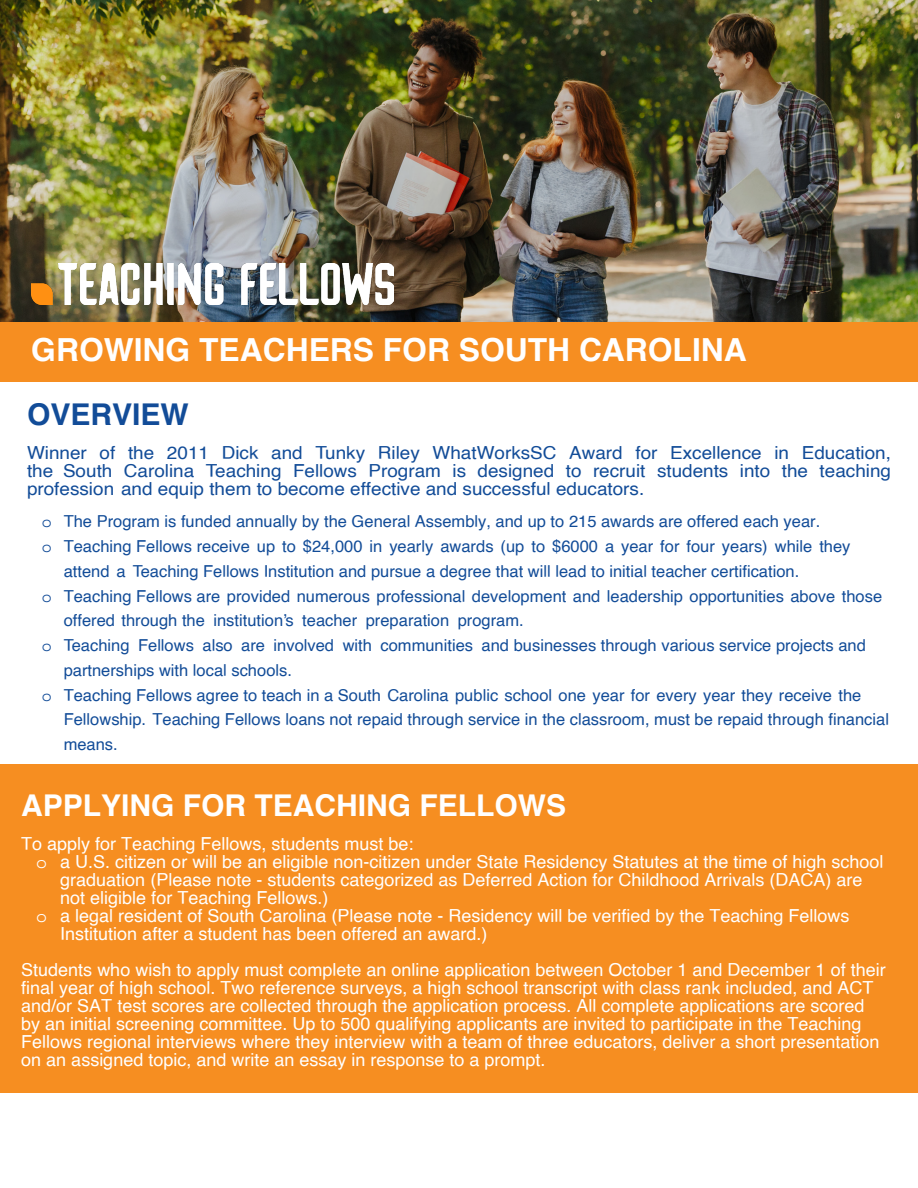
<style>
.page{position:relative;width:918px;height:1188px;background:#fff}
.page>*{position:absolute;margin:0;border:0;box-sizing:border-box;transform-origin:0 0}
.t1{font:700 31.8px "Helvetica";color:#fff}
.t2{font:700 30px "Helvetica";color:#fff}
.t3{font:700 30px "Helvetica";color:#124c98}
.t4{font:18px/18px "Helvetica";color:#fff}
.t5{font:18px/18px "Helvetica";color:#124c98;text-align:justify;scale:1.05 1}
.t6{font:16.5px "Helvetica";color:#124c98}
.s1{font-family:"Courier Std"}
</style>
<div class="page">
<div style="left:0;top:764px;width:918px;height:390px;background:#f68e21"></div>
<div style="left:0;top:1094px;width:918px;height:94px;background:#fff"></div>
<div style="left:0;top:321px;width:918px;height:61px;background:#f68e21"></div>
<img style="left:0;top:0;width:918px;height:321px">
<img style="left:31px;top:263px;width:363px;height:41px">
<p class="t1" style="left:31px;top:324px;width:717px">GROWING TEACHERS FOR SOUTH CAROLINA</p>
<p class="t3" style="left:27px;top:390px;width:163px">OVERVIEW</p>
<p class="t5" style="left:27px;top:444px;width:824px">Winner of the 2011 Dick and Tunky Riley WhatWorksSC Award for Excellence in Education, the South Carolina Teaching Fellows Program is designed to recruit students into the teaching profession and equip them to become effective and successful educators.</p>
<p class="t6" style="left:42px;top:509px;width:780px"><span class="s1">o</span> The Program is funded annually by the General Assembly, and up to 215 awards are offered each year.</p>
<p class="t6" style="left:42px;top:533px;width:810px"><span class="s1">o</span> Teaching Fellows receive up to $24,000 in yearly awards (up to $6000 a year for four years) while they</p>
<p class="t6" style="left:64px;top:558px;width:737px">attend a Teaching Fellows Institution and pursue a degree that will lead to initial teacher certification.</p>
<p class="t6" style="left:42px;top:583px;width:842px"><span class="s1">o</span> Teaching Fellows are provided numerous professional development and leadership opportunities above those</p>
<p class="t6" style="left:64px;top:608px;width:462px">offered through the institution’s teacher preparation program.</p>
<p class="t6" style="left:42px;top:632px;width:826px"><span class="s1">o</span> Teaching Fellows also are involved with communities and businesses through various service projects and</p>
<p class="t6" style="left:64px;top:657px;width:230px">partnerships with local schools.</p>
<p class="t6" style="left:42px;top:682px;width:821px"><span class="s1">o</span> Teaching Fellows agree to teach in a South Carolina public school one year for every year they receive the</p>
<p class="t6" style="left:64px;top:707px;width:827px">Fellowship. Teaching Fellows loans not repaid through service in the classroom, must be repaid through financial</p>
<p class="t6" style="left:64px;top:731px;width:56px">means.</p>
<p class="t2" style="left:21px;top:781px;width:547px">APPLYING FOR TEACHING FELLOWS</p>
<p class="t4" style="left:21px;top:835px;width:394px">To apply for Teaching Fellows, students must be:</p>
<p class="t4" style="left:36px;top:853px;width:849px"><span class="s1">o</span> a U.S. citizen or will be an eligible non-citizen under State Residency Statutes at the time of high school</p>
<p class="t4" style="left:60px;top:871px;width:804px">graduation (Please note - students categorized as Deferred Action for Childhood Arrivals (DACA) are</p>
<p class="t4" style="left:60px;top:889px;width:270px">not eligible for Teaching Fellows.)</p>
<p class="t4" style="left:36px;top:907px;width:815px"><span class="s1">o</span> a legal resident of South Carolina (Please note - Residency will be verified by the Teaching Fellows</p>
<p class="t4" style="left:60px;top:925px;width:429px">Institution after a student has been offered an award.)</p>
<p class="t4" style="left:21px;top:961px;width:866px">Students who wish to apply must complete an online application between October 1 and December 1 of their final year of high school. Two reference surveys, a high school transcript with class rank included, and ACT and/or SAT test scores are collected through the application process. All complete applications are scored by an initial screening committee. Up to 500 qualifying applicants are invited to participate in the Teaching Fellows regional interviews where they interview with a team of three educators, deliver a short presentation on an assigned topic, and write an essay in response to a prompt.</p>
</div>
